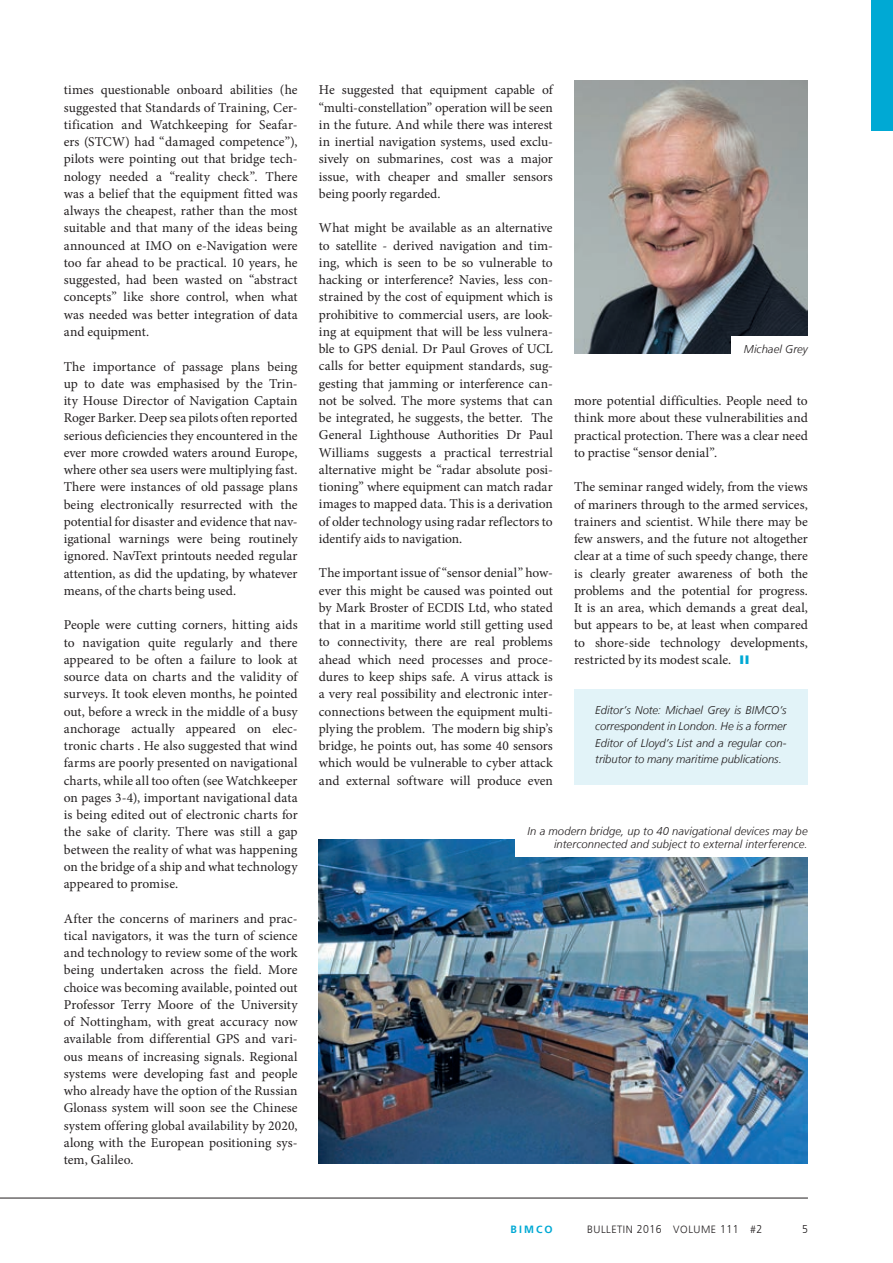
<style>
.page{position:relative;width:893px;height:1263px;background:#fff}
.page>*{position:absolute;margin:0;border:0;box-sizing:border-box;transform-origin:0 0}
.t1{font:13.5px/17.2px "Minion Pro";color:#231f20;text-align:justify}
.t2{font:300 11.4px "Frutiger";color:#231f20;scale:.93 1}
.t3{font:italic 300 11.25px/16.4px "Frutiger";letter-spacing:.005em;color:#231f20;text-align:justify}
.t4{font:300 10.5px "Frutiger";letter-spacing:.05em;color:#231f20}
.t5{font:700 10.5px "Frutiger";letter-spacing:.2em;color:#00a9d4}
.s1{font-family:"Frutiger";font-weight:900;font-size:11.4px;color:#00a9d4}
.s2{font-size:11.4px}
</style>
<div class="page">
<hr style="left:0;top:1198px;width:808px;height:1px;background:#231f20">
<div style="left:872px;top:0;width:21px;height:130px;background:#00a9d4"></div>
<div style="left:574px;top:689px;width:234px;height:95px;background:#e2f3f8"></div>
<img style="left:574px;top:80px;width:234px;height:273px">
<div style="left:731px;top:336px;width:88px;height:34px;background:#fff"></div>
<img style="left:319px;top:839px;width:489px;height:325px">
<div style="left:515px;top:822px;width:303px;height:34px;background:#fff"></div>
<p class="t1" style="left:64px;top:82px;width:235px">times questionable onboard abilities (he suggested that Standards of Training, Cer&shy;tification and Watchkeeping for Seafar&shy;ers (STCW) had “damaged competence”), pilots were pointing out that bridge tech&shy;nology needed a “reality check”. There was a belief that the equipment fitted was always the cheapest, rather than the most suitable and that many of the ideas being announced at IMO on e-Navigation were too far ahead to be practical. 10 years, he suggested, had been wasted on “abstract concepts” like shore control, when what was needed was better integration of data and equipment.</p>
<p class="t1" style="left:64px;top:358px;width:235px">The importance of passage plans being up to date was emphasised by the Trin&shy;ity House Director of Navigation Captain Roger Barker. Deep sea pilots often reported serious deficiencies they encountered in the ever more crowded waters around Europe, where other sea users were multiplying fast.<br>There were instances of old passage plans being electronically resurrected with the potential for disaster and evidence that nav&shy;igational warnings were being routinely ignored. NavText printouts needed regular attention, as did the updating, by whatever means, of the charts being used.</p>
<p class="t1" style="left:64px;top:616px;width:235px">People were cutting corners, hitting aids to navigation quite regularly and there appeared to be often a failure to look at source data on charts and the validity of surveys. It took eleven months, he pointed out, before a wreck in the middle of a busy anchorage actually appeared on elec&shy;tronic charts . He also suggested that wind farms are poorly presented on navigational charts, while all too often (see Watchkeeper on pages 3-4), important navigational data is being edited out of electronic charts for the sake of clarity. There was still a gap between the reality of what was happening on the bridge of a ship and what technology appeared to promise.</p>
<p class="t1" style="left:64px;top:910px;width:235px">After the concerns of mariners and prac&shy;tical navigators, it was the turn of science and technology to review some of the work being undertaken across the field. More choice was becoming available, pointed out Professor Terry Moore of the University of Nottingham, with great accuracy now available from differential GPS and vari&shy;ous means of increasing signals. Regional systems were developing fast and people who already have the option of the Russian Glonass system will soon see the Chinese system offering global availability by 2020, along with the European positioning sys&shy;tem, Galileo.</p>
<p class="t1" style="left:319px;top:81px;width:235px">He suggested that equipment capable of “multi-constellation” operation will be seen in the future. And while there was interest in inertial navigation systems, used exclu&shy;sively on submarines, cost was a major issue, with cheaper and smaller sensors being poorly regarded.</p>
<p class="t1" style="left:319px;top:219px;width:235px">What might be available as an alternative to satellite - derived navigation and tim&shy;ing, which is seen to be so vulnerable to hacking or interference? Navies, less con&shy;strained by the cost of equipment which is prohibitive to commercial users, are look&shy;ing at equipment that will be less vulnera&shy;ble to GPS denial. Dr Paul Groves of UCL calls for better equipment standards, sug&shy;gesting that jamming or interference can&shy;not be solved. The more systems that can be integrated, he suggests, the better. The General Lighthouse Authorities Dr Paul Williams suggests a practical terrestrial alternative might be “radar absolute posi&shy;tioning” where equipment can match radar images to mapped data. This is a derivation of older technology using radar reflectors to identify aids to navigation.</p>
<p class="t1" style="left:319px;top:565px;width:235px">The important issue of “sensor denial” how&shy;ever this might be caused was pointed out by Mark Broster of ECDIS Ltd, who stated that in a maritime world still getting used to connectivity, there are real problems ahead which need processes and proce&shy;dures to keep ships safe. A virus attack is a very real possibility and electronic inter&shy;connections between the equipment multi&shy;plying the problem. The modern big ship’s bridge, he points out, has some 40 sensors which would be vulnerable to cyber attack and external software will produce even</p>
<p class="t3" style="left:744px;top:341px;width:66px">Michael Grey</p>
<p class="t1" style="left:574px;top:392px;width:235px">more potential difficulties. People need to think more about these vulnerabilities and practical protection. There was a clear need to practise “sensor denial”.</p>
<p class="t1" style="left:574px;top:478px;width:235px">The seminar ranged widely, from the views of mariners through to the armed services, trainers and scientist. While there may be few answers, and the future not altogether clear at a time of such speedy change, there is clearly greater awareness of both the problems and the potential for progress.<br>It is an area, which demands a great deal, but appears to be, at least when compared to shore-side technology developments, restricted by its modest scale. <span class="s1">ll</span></p>
<p class="t3" style="left:595px;top:702px;width:193px">Editor’s Note: Michael Grey is BIMCO’s correspondent in London. He is a former Editor of Lloyd’s List and a regular con&shy;tributor to many maritime publications.</p>
<p class="t3" style="left:528px;top:824px;width:282px;line-height:13.5px;text-align:right">In a modern bridge, up to 40 navigational devices may be interconnected and subject to external interference.</p>
<p class="t5" style="left:511px;top:1223px;width:44px">BIMCO</p>
<p class="t4" style="left:587px;top:1223px;width:177px">BULLETIN <span class="s2">2016</span> VOLUME <span class="s2">111</span> #<span class="s2">2</span></p>
<p class="t2" style="left:802px;top:1222px;width:8px">5</p>
</div>
